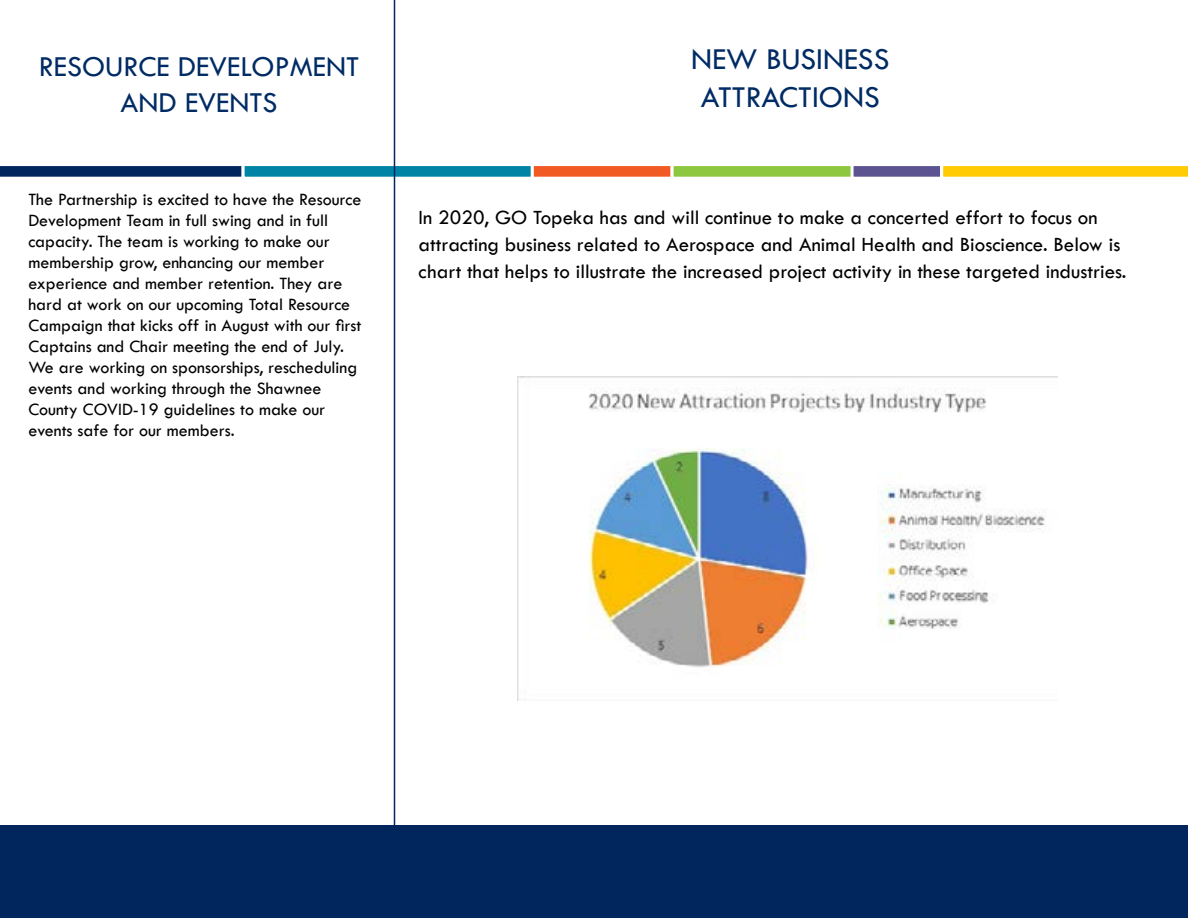
<style>
.page{position:relative;width:1188px;height:918px;background:#fff}
.page>*{position:absolute;margin:0;border:0;box-sizing:border-box;transform-origin:0 0}
.t1{font:31.5px/37.8px "Tw Cen";color:#002b64}
.t2{font:30px/36px "Tw Cen";color:#002b64;text-align:center}
.t3{font:21px/27px "Tw Cen";color:#000}
.t4{font:18px/21px "Tw Cen";color:#000}
</style>
<div class="page">
<svg style="left:0;top:166px;width:242px;height:11px;background:#092e63"></svg>
<div style="left:242px;top:163px;width:292px;height:17px;background:#0083a5;border:3px solid #fff"></div>
<div style="left:531px;top:163px;width:143px;height:17px;background:#f15a22;border:3px solid #fff"></div>
<div style="left:671px;top:163px;width:185px;height:17px;background:#8dc63f;border:3px solid #fff"></div>
<div style="left:851px;top:163px;width:92px;height:17px;background:#5b5490;border:3px solid #fff"></div>
<svg style="left:940px;top:163px;width:248px;height:17px"></svg>
<div style="left:0;top:825px;width:1188px;height:93px;background:#00265d"></div>
<hr style="left:394px;top:0;width:1px;height:918px;background:#00265d">
<img style="left:517px;top:377px;width:540px;height:324px">
<h2 class="t2" style="left:39px;top:48px;width:322px">RESOURCE DEVELOPMENT<br>AND EVENTS</h2>
<p class="t4" style="left:28px;top:189px;width:335px">The Partnership is excited to have the Resource Development Team in full swing and in full capacity. The team is working to make our membership grow, enhancing our member experience and member retention. They are hard at work on our upcoming Total Resource Campaign that kicks off in August with our first Captains and Chair meeting the end of July.<br>We are working on sponsorships, rescheduling events and working through the Shawnee County COVID-19 guidelines to make our events safe for our members.</p>
<h1 class="t1" style="left:691px;top:40px;width:200px">NEW BUSINESS<br>ATTRACTIONS</h1>
<p class="t3" style="left:419px;top:204px;width:709px">In 2020, GO Topeka has and will continue to make a concerted effort to focus on attracting business related to Aerospace and Animal Health and Bioscience. Below is chart that helps to illustrate the increased project activity in these targeted industries.</p>
</div>
